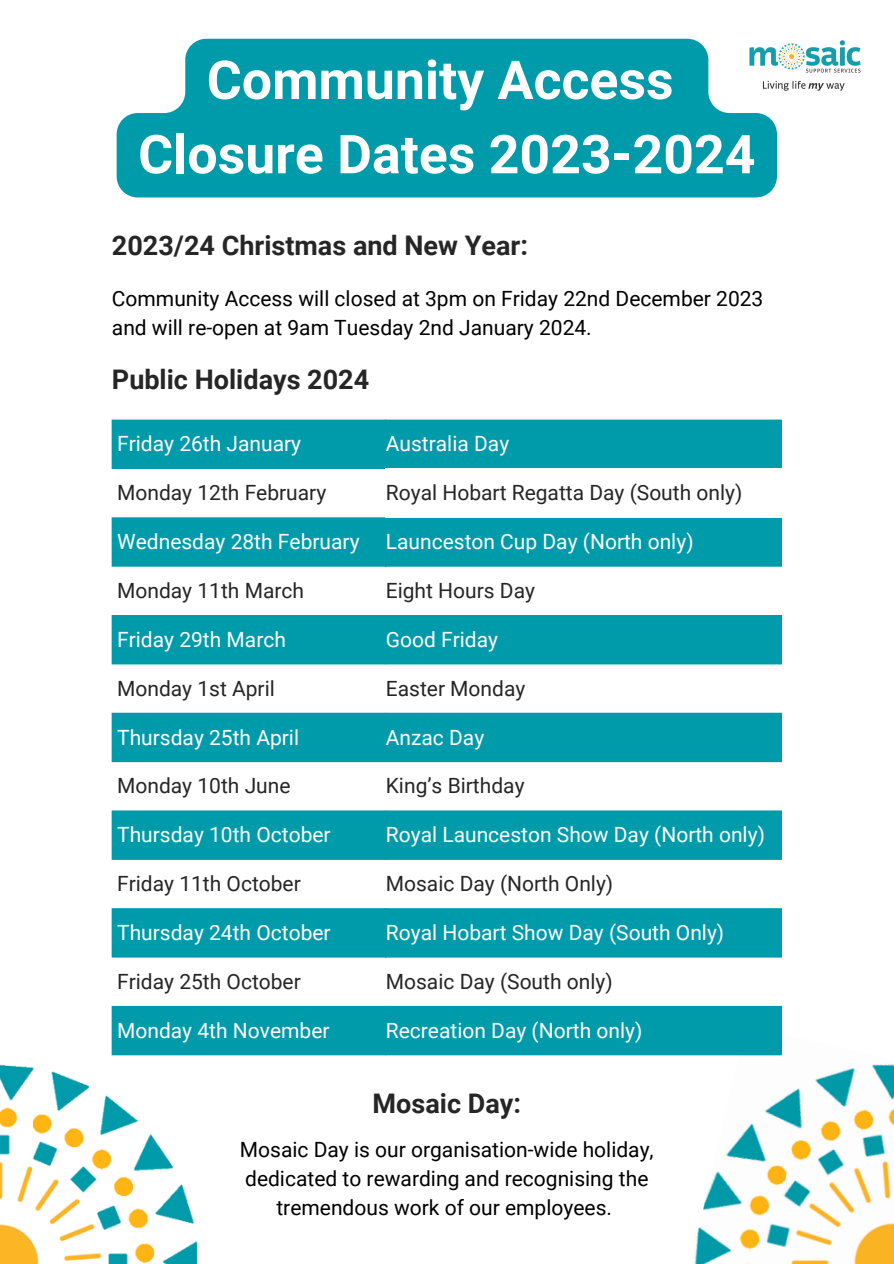
<style>
.page{position:relative;width:894px;height:1264px;background:#fff}
.page>*{position:absolute;margin:0;border:0;box-sizing:border-box;transform-origin:0 0}
.t1{font:700 53.55px "Roboto";color:#fff}
.t2{font:700 27px "Roboto";color:#262626}
.t3{font:21px "Roboto";color:#fff}
.t4{font:21px "Roboto";color:#262626}
.t5{font:21px/29.2px "Roboto";color:#000}
</style>
<div class="page">
<img style="left:656px;top:1025px;width:237px;height:238px">
<svg style="left:112px;top:420px;width:669px;height:635px;fill:#009baa"></svg>
<div style="left:385px;top:468px;width:396px;height:50px;background:#fff"></div>
<img style="left:0;top:1065px;width:197px;height:198px">
<img style="left:776px;top:40px;width:85px;height:92px">
<svg style="left:117px;top:39px;width:659px;height:158px;background:#18a4b2"></svg>
<p class="t1" style="left:207px;top:49px;width:468px">Community Access</p>
<p class="t1" style="left:138px;top:124px;width:618px">Closure Dates 2023-2024</p>
<p class="t2" style="left:112px;top:230px;width:417px">2023/24 Christmas and New Year:</p>
<p class="t5" style="left:112px;top:284px;width:652px">Community Access will closed at 3pm on Friday 22nd December 2023 and will re-open at 9am Tuesday 2nd January 2024.</p>
<p class="t2" style="left:112px;top:364px;width:259px">Public Holidays 2024</p>
<p class="t3" style="left:117px;top:432px;width:185px">Friday 26th January</p>
<p class="t3" style="left:385px;top:432px;width:125px">Australia Day</p>
<p class="t4" style="left:117px;top:481px;width:211px">Monday 12th February</p>
<p class="t4" style="left:385px;top:481px;width:358px">Royal Hobart Regatta Day (South only)</p>
<p class="t3" style="left:117px;top:529px;width:244px">Wednesday 28th February</p>
<p class="t3" style="left:385px;top:529px;width:309px">Launceston Cup Day (North only)</p>
<p class="t4" style="left:117px;top:578px;width:188px">Monday 11th March</p>
<p class="t4" style="left:385px;top:578px;width:151px">Eight Hours Day</p>
<p class="t3" style="left:117px;top:627px;width:170px">Friday 29th March</p>
<p class="t3" style="left:385px;top:627px;width:114px">Good Friday</p>
<p class="t4" style="left:117px;top:676px;width:159px">Monday 1st April</p>
<p class="t4" style="left:385px;top:676px;width:141px">Easter Monday</p>
<p class="t3" style="left:117px;top:725px;width:183px">Thursday 25th April</p>
<p class="t3" style="left:385px;top:725px;width:100px">Anzac Day</p>
<p class="t4" style="left:117px;top:774px;width:175px">Monday 10th June</p>
<p class="t4" style="left:385px;top:774px;width:140px">King’s Birthday</p>
<p class="t3" style="left:117px;top:822px;width:215px">Thursday 10th October</p>
<p class="t3" style="left:385px;top:822px;width:380px">Royal Launceston Show Day (North only)</p>
<p class="t4" style="left:117px;top:871px;width:185px">Friday 11th October</p>
<p class="t4" style="left:385px;top:871px;width:229px">Mosaic Day (North Only)</p>
<p class="t3" style="left:117px;top:920px;width:215px">Thursday 24th October</p>
<p class="t3" style="left:385px;top:920px;width:340px">Royal Hobart Show Day (South Only)</p>
<p class="t4" style="left:117px;top:969px;width:185px">Friday 25th October</p>
<p class="t4" style="left:385px;top:969px;width:228px">Mosaic Day (South only)</p>
<p class="t3" style="left:117px;top:1018px;width:214px">Monday 4th November</p>
<p class="t3" style="left:385px;top:1018px;width:258px">Recreation Day (North only)</p>
<p class="t2" style="left:372px;top:1087px;width:150px">Mosaic Day:</p>
<p class="t5" style="left:240px;top:1134px;width:415px;text-align:center">Mosaic Day is our organisation-wide holiday, dedicated to rewarding and recognising the tremendous work of our employees.</p>
</div>
